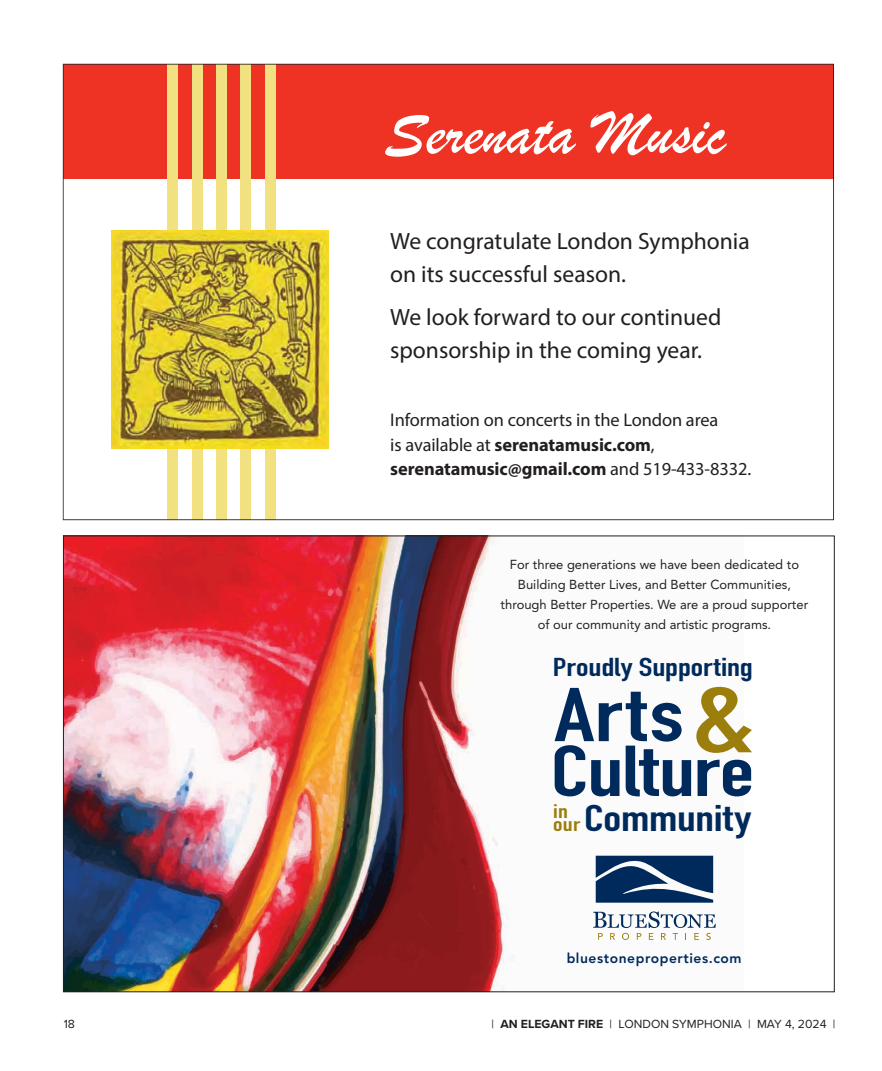
<style>
.page{position:relative;width:882px;height:1071px;background:#fff}
.page>*{position:absolute;margin:0;border:0;box-sizing:border-box;transform-origin:0 0}
.t1{font:74.9px "DIN Engschrift Std";color:#002a5c;scale:1.31 1}
.t2{font:70.7px "DIN Engschrift Std";letter-spacing:-.005em;color:#002a5c;scale:1.31 1}
.t3{font:36.57px "DIN Engschrift Std";letter-spacing:-.005em;color:#002a5c;scale:1.31 1}
.t4{font:25.55px "DIN Engschrift Std";letter-spacing:-.005em;color:#002a5c;scale:1.31 1}
.t5{font:23.62px/33.2px "Myriad Pro";color:#231f20}
.t6{font:19.43px "DIN Engschrift Std";color:#9c7e0c;scale:1.31 1}
.t7{font:18.38px/24.5px "Myriad Pro";letter-spacing:-.005em;color:#231f20}
.t8{font:800 13.83px "Avenir LT Std";letter-spacing:.04em;color:#002a5c}
.t9{font:12.95px/20.1px "Avenir LT Std";color:#231f20;text-align:center}
.t10{font:12.25px "Proxima Nova";color:#231f20}
.s1{font-weight:700}
</style>
<div class="page">
<img style="left:65px;top:538px;width:649px;height:452px">
<svg style="left:596px;top:856px;width:117px;height:47px;background:#2a4d76"></svg>
<svg style="left:593px;top:911px;width:123px;height:29px"></svg>
<svg style="left:63px;top:64px;width:771px;height:456px"></svg>
<img style="left:111px;top:231px;width:218px;height:218px">
<h3 class="t5" style="left:390px;top:224px;width:361px">We congratulate London Symphonia on its successful season.</h3>
<h3 class="t5" style="left:390px;top:300px;width:333px">We look forward to our continued sponsorship in the coming year.</h3>
<h3 class="t7" style="left:390px;top:408px;width:363px">Information on concerts in the London area<br>is available at <span class="s1">serenatamusic.com</span>, <span class="s1">serenatamusic@gmail.com</span> and 519-433-8332.</h3>
<p class="t9" style="left:501px;top:555px;width:309px">For three generations we have been dedicated to Building Better Lives, and Better Communities, through Better Properties. We are a proud supporter of our community and artistic programs.</p>
<h3 class="t4" style="left:553px;top:652px;width:154px">Proudly Supporting</h3>
<h2 class="t2" style="left:551px;top:730px;width:158px">Culture<sup>&amp;</sup></h2>
<h3 class="t6" style="left:553px;top:800px;width:13px">in</h3>
<h3 class="t6" style="left:553px;top:812px;width:22px">our</h3>
<h1 class="t1" style="left:554px;top:671px;width:100px">Arts</h1>
<h3 class="t3" style="left:584px;top:796px;width:129px">Community</h3>
<p class="t8" style="left:567px;top:950px;width:176px">bluestoneproperties.com</p>
<p class="t10" style="left:64px;top:1015px;width:13px">18</p>
<p class="t10" style="left:492px;top:1015px;width:345px">| <span class="s1">AN ELEGANT FIRE</span> | LONDON SYMPHONIA | MAY 4, 2024 |</p>
</div>
